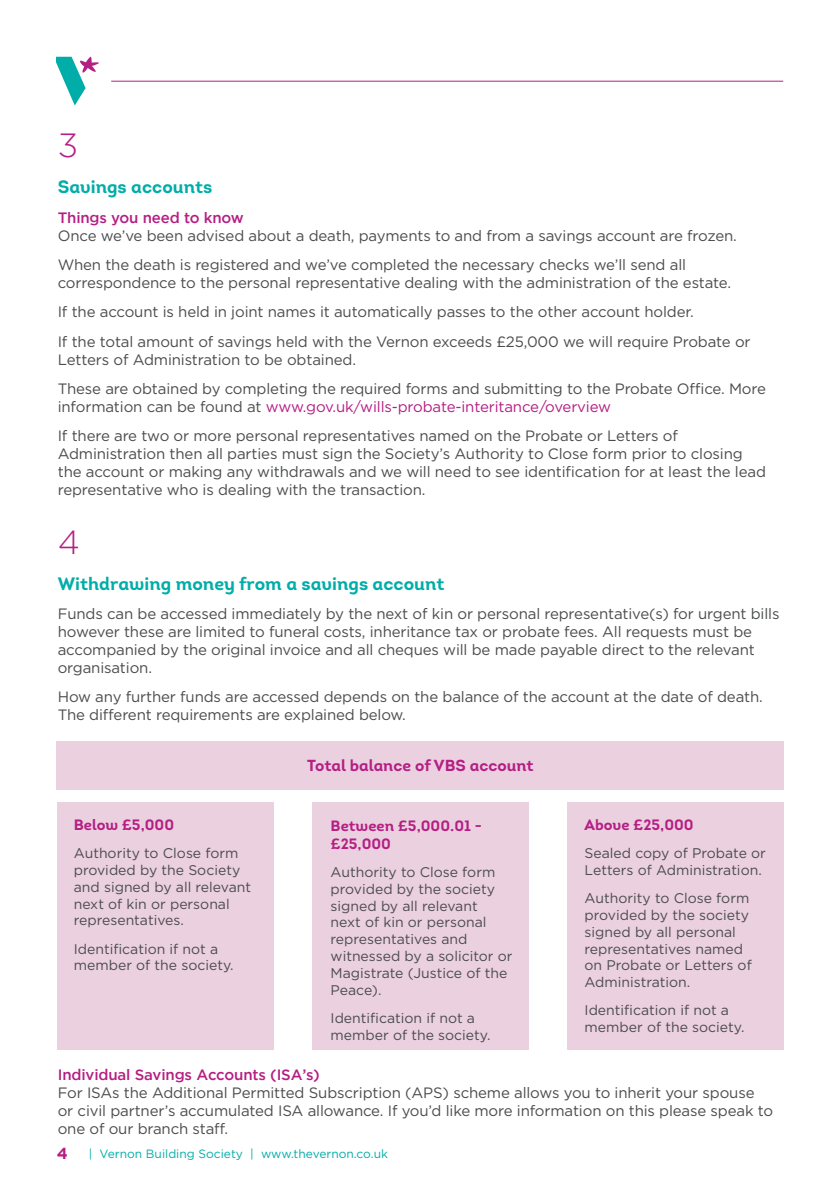
<style>
.page{position:relative;width:840px;height:1191px;background:#fff}
.page>*{position:absolute;margin:0;border:0;box-sizing:border-box;transform-origin:0 0}
.Contents_List_Level_1{font:300 33.4px "Gotham";color:#b51e83}
.Contents_List_Level_1-2{font:18px "Intro Bold Alt";color:#00ada8}
.Contents_List_Level_1-3{font:16px "Intro Bold Alt";color:#b51e83}
.t1{font:700 16px "Gotham";color:#b51e83}
.Contents_List_Level_1-4{font:15px/18px "Gotham";letter-spacing:-.01em;color:#4b4c4d}
.Contents_List_Level_1-5{font:500 15px "Gotham";letter-spacing:-.01em;color:#b51e83}
.Contents_List_Level_1-6{font:15px/18px "Intro Bold Alt";color:#b51e83}
.Contents_List_Level_1-7{font:14px/16.8px "Gotham";color:#4b4c4d}
.t2{font:12px "Gotham";color:#00ada8}
.s1{color:#b51e83}
</style>
<div class="page">
<svg style="left:57px;top:57px;width:42px;height:48px"></svg>
<hr style="left:111px;top:81px;width:671px;height:1px;background:#b51e83">
<div style="left:57px;top:741px;width:726px;height:48px;background:#ebd0e0"></div>
<div style="left:57px;top:802px;width:216px;height:247px;background:#ebd0e0"></div>
<div style="left:312px;top:802px;width:216px;height:247px;background:#ebd0e0"></div>
<div style="left:567px;top:802px;width:216px;height:247px;background:#ebd0e0"></div>
<p class="Contents_List_Level_1" style="left:58px;top:124px;width:22px">3</p>
<p class="Contents_List_Level_1-2" style="left:58px;top:175px;width:156px">Savings accounts</p>
<p class="Contents_List_Level_1-5" style="left:58px;top:207px;width:187px">Things you need to know</p>
<p class="Contents_List_Level_1-4" style="left:58px;top:226px;width:680px">Once we’ve been advised about a death, payments to and from a savings account are frozen.</p>
<p class="Contents_List_Level_1-4" style="left:58px;top:255px;width:674px">When the death is registered and we’ve completed the necessary checks we’ll send all correspondence to the personal representative dealing with the administration of the estate.</p>
<p class="Contents_List_Level_1-4" style="left:58px;top:303px;width:637px">If the account is held in joint names it automatically passes to the other account holder.</p>
<p class="Contents_List_Level_1-4" style="left:58px;top:332px;width:694px">If the total amount of savings held with the Vernon exceeds £25,000 we will require Probate or<br>Letters of Administration to be obtained.</p>
<p class="Contents_List_Level_1-4" style="left:58px;top:379px;width:709px">These are obtained by completing the required forms and submitting to the Probate Office. More information can be found at <span class="s1">www.gov.uk/wills-probate-interitance/overview</span></p>
<p class="Contents_List_Level_1-4" style="left:58px;top:427px;width:709px">If there are two or more personal representatives named on the Probate or Letters of Administration then all parties must sign the Society’s Authority to Close form prior to closing the account or making any withdrawals and we will need to see identification for at least the lead representative who is dealing with the transaction.</p>
<p class="Contents_List_Level_1" style="left:58px;top:521px;width:24px">4</p>
<p class="Contents_List_Level_1-2" style="left:58px;top:572px;width:388px">Withdrawing money from a savings account</p>
<p class="Contents_List_Level_1-4" style="left:58px;top:604px;width:722px">Funds can be accessed immediately by the next of kin or personal representative(s) for urgent bills however these are limited to funeral costs, inheritance tax or probate fees. All requests must be accompanied by the original invoice and all cheques will be made payable direct to the relevant organisation.</p>
<p class="Contents_List_Level_1-4" style="left:58px;top:687px;width:706px">How any further funds are accessed depends on the balance of the account at the date of death.<br>The different requirements are explained below.</p>
<p class="Contents_List_Level_1-3" style="left:307px;top:755px;width:228px">Total balance of VBS account</p>
<p class="Contents_List_Level_1-6" style="left:74px;top:815px;width:102px">Below £5,000</p>
<p class="Contents_List_Level_1-7" style="left:74px;top:844px;width:179px">Authority to Close form provided by the Society and signed by all relevant next of kin or personal representatives.</p>
<p class="Contents_List_Level_1-7" style="left:74px;top:940px;width:161px">Identification if not a member of the society.</p>
<p class="Contents_List_Level_1-6" style="left:330px;top:816px;width:153px">Between £5,000.01 - £25,000</p>
<p class="Contents_List_Level_1-7" style="left:330px;top:863px;width:183px">Authority to Close form provided by the society signed by all relevant<br>next of kin or personal representatives and witnessed by a solicitor or<br>Magistrate (Justice of the<br>Peace).</p>
<p class="Contents_List_Level_1-7" style="left:330px;top:1009px;width:161px">Identification if not a member of the society.</p>
<p class="Contents_List_Level_1-6" style="left:584px;top:815px;width:111px">Above £25,000</p>
<p class="Contents_List_Level_1-7" style="left:584px;top:844px;width:183px">Sealed copy of Probate or<br>Letters of Administration.</p>
<p class="Contents_List_Level_1-7" style="left:584px;top:889px;width:169px">Authority to Close form provided by the society signed by all personal representatives named on Probate or Letters of<br>Administration.</p>
<p class="Contents_List_Level_1-7" style="left:584px;top:1001px;width:161px">Identification if not a member of the society.</p>
<p class="Contents_List_Level_1-5" style="left:58px;top:1064px;width:263px">Individual Savings Accounts (ISA’s)</p>
<p class="Contents_List_Level_1-4" style="left:58px;top:1083px;width:716px">For ISAs the Additional Permitted Subscription (APS) scheme allows you to inherit your spouse or civil partner’s accumulated ISA allowance. If you’d like more information on this please speak to one of our branch staff.</p>
<p class="t1" style="left:57px;top:1142px;width:13px">4</p>
<p class="t2" style="left:89px;top:1145px;width:300px">| Vernon Building Society | www.thevernon.co.uk</p>
</div>
